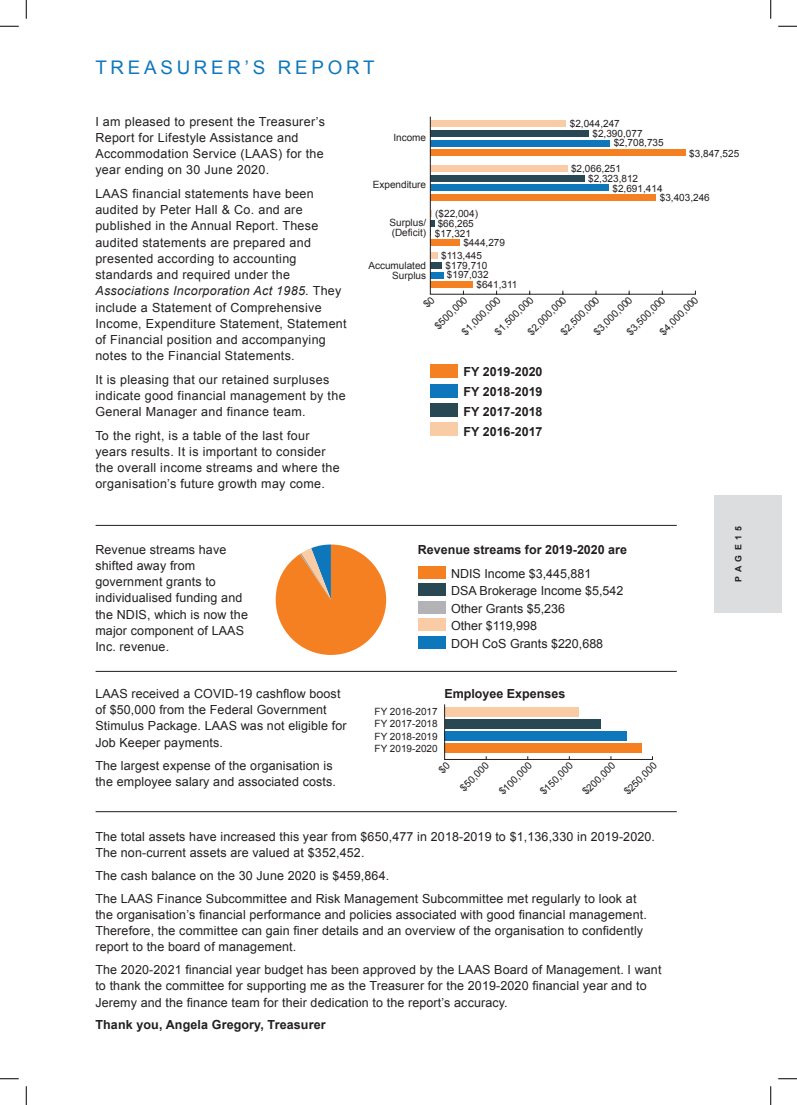
<style>
.page{position:relative;width:797px;height:1105px;background:#fff}
.page>*{position:absolute;margin:0;border:0;box-sizing:border-box;transform-origin:0 0}
.t1{font:18.75px "Arial";letter-spacing:.2em;color:#0e77bb}
.t2{font:12.5px/16.2px "Arial";letter-spacing:.01em;color:#231f20}
.t3{font:700 12.5px "Arial";color:#231f20}
.t4{font:10px/10px "Arial";color:#231f20;text-align:right}
.t5{font:700 8.75px "Arial";letter-spacing:.5em;color:#231f20}
.s1{font-style:italic}
</style>
<div class="page">
<div style="left:714px;top:495px;width:67px;height:118px;background:#dcdddf"></div>
<svg style="left:276px;top:544px;width:110px;height:111px"></svg>
<div style="left:418px;top:566px;width:27px;height:12px;background:#f58021"></div>
<div style="left:418px;top:583px;width:27px;height:13px;background:#284854"></div>
<div style="left:418px;top:601px;width:27px;height:12px;background:#b3b2b6"></div>
<div style="left:418px;top:618px;width:27px;height:13px;background:#f9cca6"></div>
<div style="left:418px;top:636px;width:27px;height:12px;background:#0e77bb"></div>
<svg style="left:429px;top:116px;width:267px;height:179px"></svg>
<div style="left:430px;top:364px;width:28px;height:14px;background:#f58021"></div>
<div style="left:430px;top:384px;width:28px;height:13px;background:#0e77bb"></div>
<div style="left:430px;top:403px;width:28px;height:14px;background:#284854"></div>
<div style="left:430px;top:422px;width:28px;height:14px;background:#f9cca6"></div>
<hr style="left:96px;top:525px;width:580px;height:1px;background:#231f20">
<hr style="left:96px;top:671px;width:580px;height:1px;background:#231f20">
<hr style="left:96px;top:811px;width:580px;height:1px;background:#231f20">
<svg style="left:0;top:25px;width:19px;height:2px"></svg>
<svg style="left:778px;top:25px;width:19px;height:2px"></svg>
<svg style="left:0;top:1078px;width:19px;height:1px"></svg>
<svg style="left:778px;top:1078px;width:19px;height:1px"></svg>
<svg style="left:25px;top:0;width:2px;height:19px"></svg>
<svg style="left:25px;top:1086px;width:2px;height:19px"></svg>
<svg style="left:770px;top:0;width:1px;height:19px"></svg>
<svg style="left:770px;top:1086px;width:1px;height:19px"></svg>
<svg style="left:444px;top:704px;width:209px;height:56px"></svg>
<p class="t1" style="left:95px;top:55px;width:281px">TREASURER’S REPORT</p>
<p class="t2" style="left:95px;top:113px;width:231px">I am pleased to present the Treasurer’s Report for Lifestyle Assistance and Accommodation Service (LAAS) for the year ending on 30 June 2020.</p>
<p class="t2" style="left:95px;top:185px;width:253px">LAAS financial statements have been audited by Peter Hall &amp; Co. and are published in the Annual Report. These audited statements are prepared and presented according to accounting standards and required under the <span class="s1">Associations Incorporation Act 1985.</span> They include a Statement of Comprehensive Income, Expenditure Statement, Statement of Financial position and accompanying notes to the Financial Statements.</p>
<p class="t2" style="left:95px;top:371px;width:252px">It is pleasing that our retained surpluses indicate good financial management by the<br>General Manager and finance team.</p>
<p class="t2" style="left:95px;top:427px;width:246px">To the right, is a table of the last four years results. It is important to consider the overall income streams and where the organisation’s future growth may come.</p>
<p class="t2" style="left:95px;top:541px;width:154px">Revenue streams have shifted away from government grants to individualised funding and the NDIS, which is now the major component of LAAS<br>Inc. revenue.</p>
<p class="t2" style="left:95px;top:685px;width:253px">LAAS received a COVID-19 cashflow boost of $50,000 from the Federal Government Stimulus Package. LAAS was not eligible for Job Keeper payments.</p>
<p class="t2" style="left:95px;top:757px;width:242px">The largest expense of the organisation is the employee salary and associated costs.</p>
<p class="t4" style="left:393px;top:133px;width:34px">Income</p>
<p class="t4" style="left:373px;top:180px;width:55px">Expenditure</p>
<p class="t4" style="left:569px;top:119px;width:52px">$2,044,247</p>
<p class="t4" style="left:571px;top:164px;width:52px">$2,066,251</p>
<p class="t4" style="left:592px;top:128px;width:52px">$2,390,077</p>
<p class="t4" style="left:588px;top:174px;width:52px">$2,323,812</p>
<p class="t4" style="left:613px;top:138px;width:52px">$2,708,735</p>
<p class="t4" style="left:612px;top:183px;width:52px">$2,691,414</p>
<p class="t4" style="left:689px;top:148px;width:52px">$3,847,525</p>
<p class="t4" style="left:659px;top:193px;width:52px">$3,403,246</p>
<p class="t4" style="left:435px;top:209px;width:44px">($22,004)</p>
<p class="t4" style="left:441px;top:251px;width:42px">$113,445</p>
<p class="t4" style="left:389px;top:217px;width:38px;text-align:left">Surplus/ (Deficit)</p>
<p class="t4" style="left:438px;top:218px;width:38px">$66,265</p>
<p class="t4" style="left:445px;top:260px;width:43px">$179,710</p>
<p class="t4" style="left:435px;top:228px;width:38px">$17,321</p>
<p class="t4" style="left:447px;top:270px;width:43px">$197,032</p>
<p class="t4" style="left:463px;top:238px;width:43px">$444,279</p>
<p class="t4" style="left:476px;top:280px;width:42px">$641,311</p>
<p class="t4" style="left:433px;top:324px;width:43px;rotate:-45deg">$500,000</p>
<p class="t4" style="left:368px;top:261px;width:59px">Accumulated<br>Surplus</p>
<p class="t4" style="left:460px;top:330px;width:52px;rotate:-45deg">$1,000,000</p>
<p class="t4" style="left:493px;top:330px;width:52px;rotate:-45deg">$1,500,000</p>
<p class="t4" style="left:526px;top:330px;width:52px;rotate:-45deg">$2,000,000</p>
<p class="t4" style="left:559px;top:330px;width:52px;rotate:-45deg">$2,500,000</p>
<p class="t4" style="left:592px;top:330px;width:52px;rotate:-45deg">$3,000,000</p>
<p class="t4" style="left:625px;top:330px;width:52px;rotate:-45deg">$3,500,000</p>
<p class="t4" style="left:657px;top:330px;width:52px;rotate:-45deg">$4,000,000</p>
<p class="t3" style="left:463px;top:363px;width:80px">FY 2019-2020</p>
<p class="t3" style="left:463px;top:383px;width:80px">FY 2018-2019</p>
<p class="t3" style="left:463px;top:403px;width:80px">FY 2017-2018</p>
<p class="t3" style="left:463px;top:423px;width:80px">FY 2016-2017</p>
<p class="t3" style="left:418px;top:541px;width:211px">Revenue streams for 2019-2020 are</p>
<p class="t2" style="left:451px;top:565px;width:142px">NDIS Income $3,445,881</p>
<p class="t2" style="left:451px;top:583px;width:174px">DSA Brokerage Income $5,542</p>
<p class="t2" style="left:451px;top:600px;width:115px">Other Grants $5,236</p>
<p class="t2" style="left:451px;top:618px;width:87px">Other $119,998</p>
<p class="t2" style="left:451px;top:635px;width:154px">DOH CoS Grants $220,688</p>
<p class="t3" style="left:444px;top:685px;width:122px">Employee Expenses</p>
<p class="t4" style="left:374px;top:707px;width:65px">FY 2016-2017</p>
<p class="t4" style="left:374px;top:719px;width:65px">FY 2017-2018</p>
<p class="t4" style="left:374px;top:731px;width:65px">FY 2018-2019</p>
<p class="t4" style="left:374px;top:743px;width:65px">FY 2019-2020</p>
<p class="t4" style="left:458px;top:785px;width:38px;rotate:-45deg">$50,000</p>
<p class="t4" style="left:497px;top:789px;width:43px;rotate:-45deg">$100,000</p>
<p class="t4" style="left:538px;top:789px;width:43px;rotate:-45deg">$150,000</p>
<p class="t4" style="left:580px;top:789px;width:43px;rotate:-45deg">$200,000</p>
<p class="t4" style="left:622px;top:789px;width:43px;rotate:-45deg">$250,000</p>
<p class="t5" style="left:732px;top:582px;width:57px;rotate:-90deg">PAGE15</p>
<p class="t2" style="left:95px;top:829px;width:561px">The total assets have increased this year from $650,477 in 2018-2019 to $1,136,330 in 2019-2020.<br>The non-current assets are valued at $352,452.</p>
<p class="t2" style="left:95px;top:867px;width:295px">The cash balance on the 30 June 2020 is $459,864.</p>
<p class="t2" style="left:95px;top:890px;width:553px">The LAAS Finance Subcommittee and Risk Management Subcommittee met regularly to look at the organisation’s financial performance and policies associated with good financial management.<br>Therefore, the committee can gain finer details and an overview of the organisation to confidently report to the board of management.</p>
<p class="t2" style="left:95px;top:961px;width:567px">The 2020-2021 financial year budget has been approved by the LAAS Board of Management. I want to thank the committee for supporting me as the Treasurer for the 2019-2020 financial year and to<br>Jeremy and the finance team for their dedication to the report’s accuracy.</p>
<p class="t3" style="left:95px;top:1016px;width:232px">Thank you, Angela Gregory, Treasurer</p>
</div>
